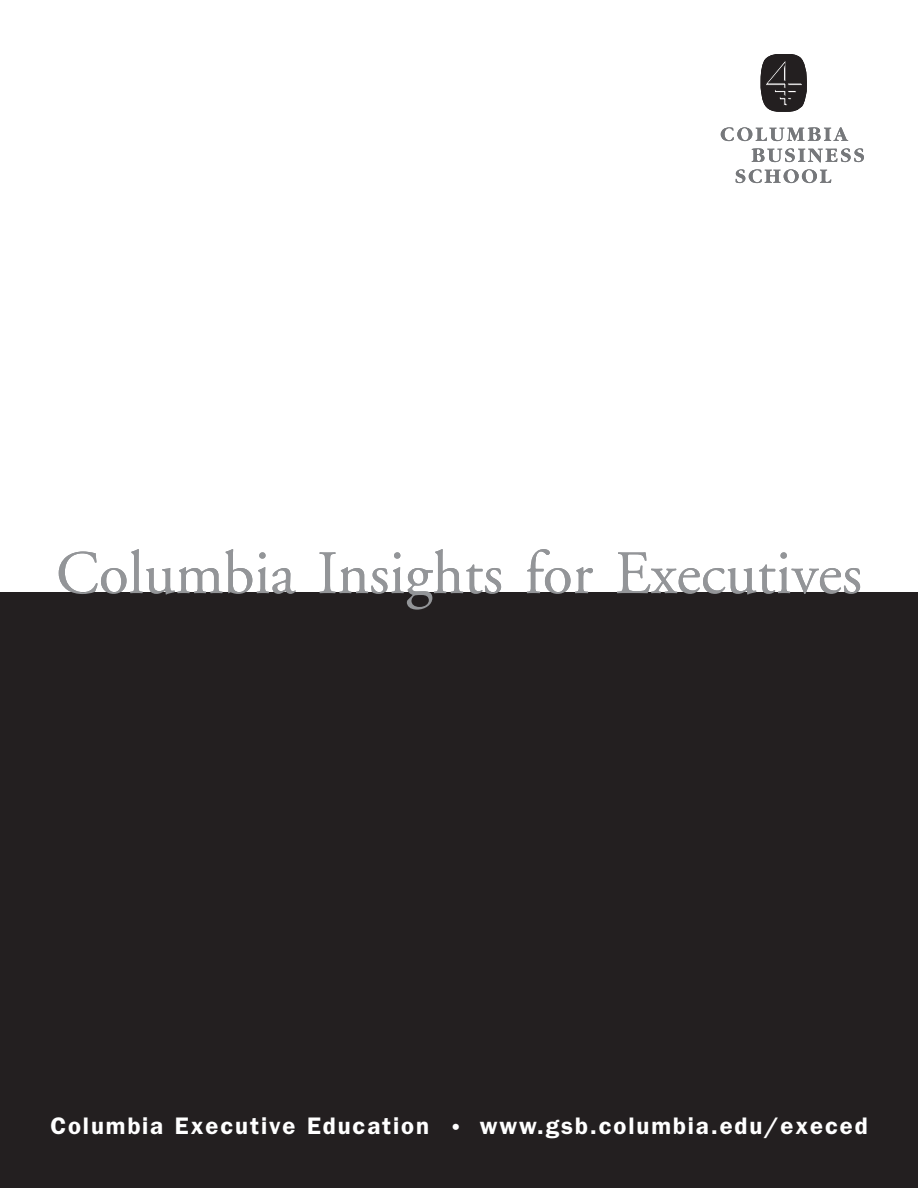
<style>
.page{position:relative;width:918px;height:1188px;background:#fff}
.page>*{position:absolute;margin:0;border:0;box-sizing:border-box;transform-origin:0 0}
.t1{font:61.5px "Adobe Garamond";color:#939598}
.t2{font:600 24px "Franklin Gothic";letter-spacing:.08em;color:#fff}
.t3{font:600 18px "Franklin Gothic";color:#fff}
</style>
<div class="page">
<div style="left:0;top:593px;width:918px;height:595px;background:#231f20"></div>
<svg style="left:761px;top:55px;width:46px;height:56px;background:#413d3e"></svg>
<svg style="left:721px;top:127px;width:127px;height:14px"></svg>
<svg style="left:752px;top:148px;width:112px;height:14px"></svg>
<svg style="left:736px;top:169px;width:95px;height:14px"></svg>
<h1 class="t1" style="left:56px;top:549px;width:807px">Columbia Insights for Executives</h1>
<p class="t2" style="left:50px;top:1118px;width:380px">Columbia Executive Education</p>
<p class="t2" style="left:480px;top:1118px;width:389px">www.gsb.columbia.edu/execed</p>
<p class="t3" style="left:451px;top:1120px;width:12px">•</p>
</div>
